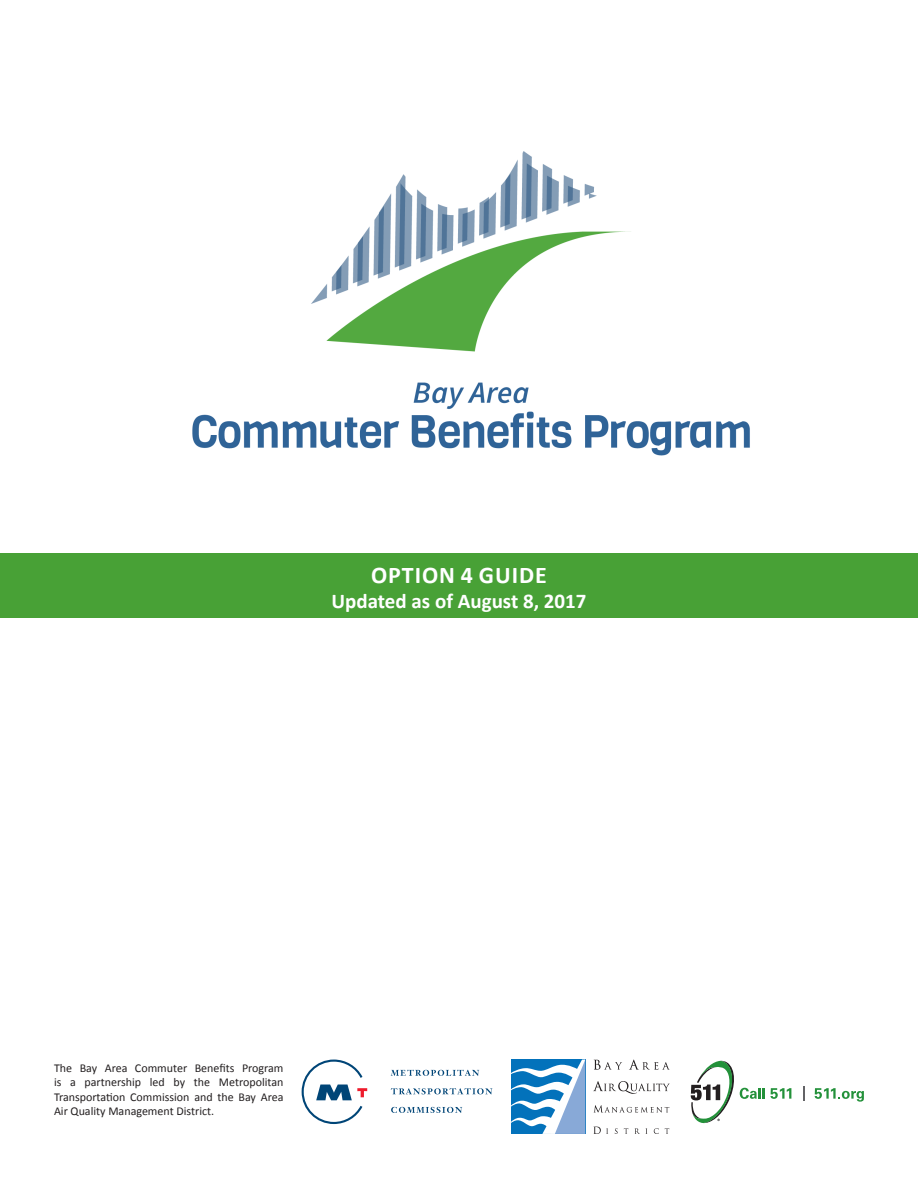
<style>
.page{position:relative;width:918px;height:1188px;background:#fff}
.page>*{position:absolute;margin:0;border:0;box-sizing:border-box;transform-origin:0 0}
.t1{font:700 24px "Calibri";letter-spacing:.04em;color:#fff}
.t2{font:700 21px "Calibri";color:#fff}
.t3{font:12px/14.4px "Calibri";color:#231f20;text-align:justify}
</style>
<div class="page">
<img style="left:192px;top:151px;width:558px;height:305px">
<svg style="left:391px;top:1070px;width:88px;height:6px"></svg>
<svg style="left:391px;top:1088px;width:101px;height:6px"></svg>
<svg style="left:391px;top:1107px;width:71px;height:6px"></svg>
<svg style="left:302px;top:1060px;width:65px;height:64px"></svg>
<svg style="left:511px;top:1060px;width:74px;height:74px"></svg>
<svg style="left:594px;top:1060px;width:28px;height:10px"></svg>
<svg style="left:629px;top:1060px;width:41px;height:10px"></svg>
<svg style="left:593px;top:1081px;width:77px;height:13px"></svg>
<svg style="left:594px;top:1105px;width:75px;height:8px"></svg>
<svg style="left:593px;top:1127px;width:15px;height:7px"></svg>
<svg style="left:615px;top:1128px;width:3px;height:6px"></svg>
<svg style="left:624px;top:1128px;width:4px;height:6px"></svg>
<svg style="left:635px;top:1128px;width:12px;height:6px"></svg>
<svg style="left:654px;top:1128px;width:5px;height:6px"></svg>
<svg style="left:665px;top:1128px;width:4px;height:6px"></svg>
<div style="left:0;top:554px;width:918px;height:64px;background:#48a136"></div>
<svg style="left:803px;top:1086px;width:2px;height:15px"></svg>
<svg style="left:691px;top:1061px;width:74px;height:62px"></svg>
<svg style="left:771px;top:1088px;width:20px;height:11px"></svg>
<svg style="left:815px;top:1088px;width:49px;height:14px"></svg>
<p class="t1" style="left:371px;top:560px;width:177px">OPTION 4 GUIDE</p>
<p class="t2" style="left:332px;top:588px;width:256px">Updated as of August 8, 2017</p>
<p class="t3" style="left:54px;top:1061px;width:231px">The Bay Area Commuter Benefits Program is a partnership led by the Metropolitan Transportation Commission and the Bay Area Air Quality Management District.</p>
</div>
